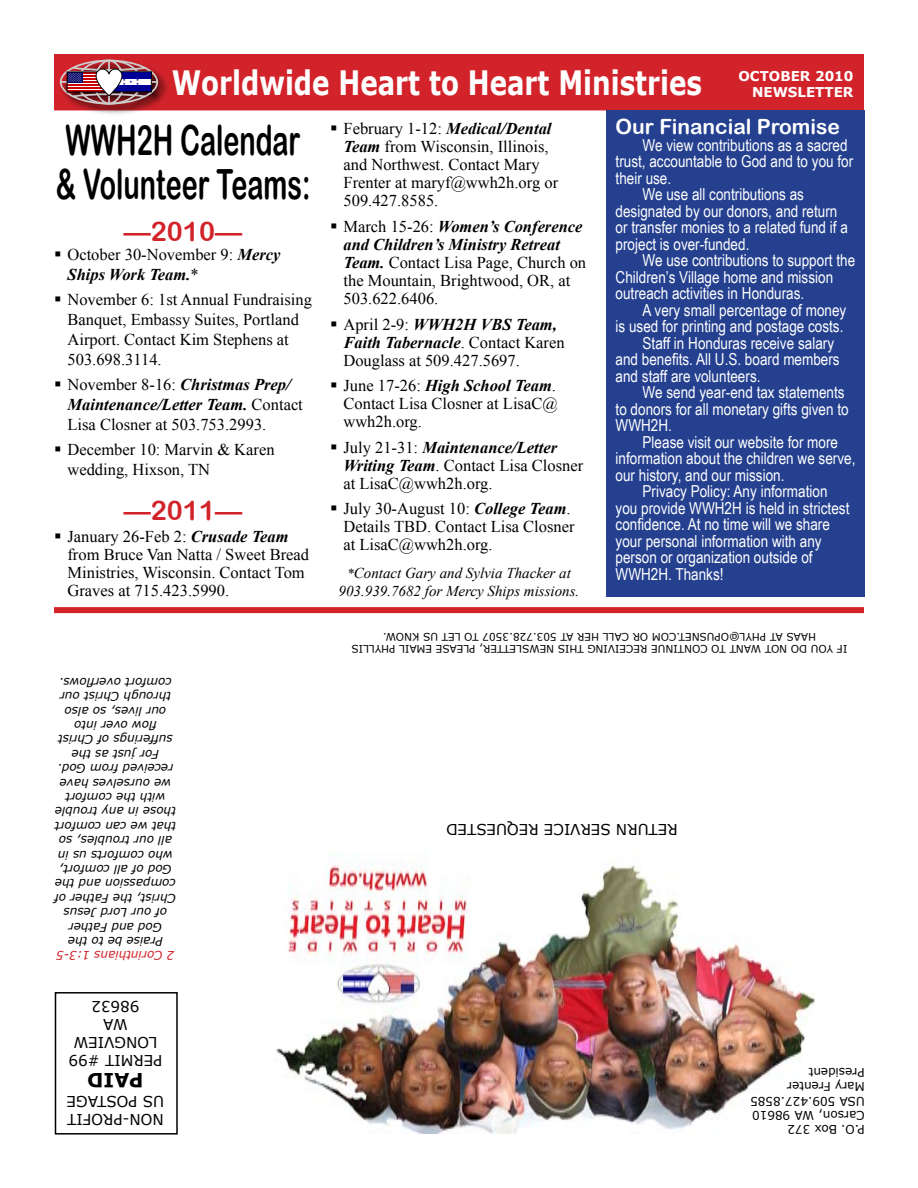
<style>
.page{position:relative;width:918px;height:1188px;background:#fff}
.page>*{position:absolute;margin:0;border:0;box-sizing:border-box;transform-origin:0 0}
.t1{font:41.7px/44px "Arial Rounded MT Bold";color:#000;scale:.65 1}
.t2{font:700 33.6px "Verdana";color:#fff;scale:.78 1}
.t3{font:27px "Arial Rounded MT Bold";color:#d2232a}
.t4{font:21px "Arial Rounded MT Bold";color:#fff}
.t5{font:700 19.5px "Verdana";color:#000}
.t6{font:16.5px/18px "Times New Roman";color:#000}
.t7{font:16.5px "Arial Narrow";color:#fff}
.t8{font:15px/18px "Verdana";color:#000}
.t9{font:italic 15px/18px "Times New Roman";color:#000;text-align:center}
.t10{font:700 13.5px/16.2px "Verdana";color:#fff;text-align:right}
.t11{font:italic 12px/14.4px "Verdana";color:#000;text-align:center}
.t12{font:12px/14.4px "Verdana";color:#000}
.t13{font:italic 12px "Verdana";color:#d2232a}
.t14{font:10.5px/12.6px "Verdana";color:#000;text-align:center}
.s1{font-weight:700;font-style:italic}
.s2{font-size:13.5px}
</style>
<div class="page">
<div style="left:55px;top:55px;width:808px;height:55px;background:#d2232a"></div>
<div style="left:54px;top:54px;width:810px;height:56px;border:2px solid #d2232a"></div>
<div style="left:58px;top:58px;width:113px;height:59px;background:#000;opacity:.75"></div>
<div style="left:60px;top:60px;width:98px;height:45px;border:2px solid #ccc;border-radius:50%"></div>
<hr style="left:108px;top:60px;width:2px;height:44px;background:#ccc">
<hr style="left:61px;top:81px;width:97px;height:2px;background:#ccc">
<div style="left:67px;top:72px;width:38px;height:20px;border:1px solid #000"></div>
<div style="left:111px;top:72px;width:40px;height:20px;background:#fff"></div>
<div style="left:111px;top:72px;width:40px;height:6px;background:#009"></div>
<div style="left:111px;top:85px;width:40px;height:7px;background:#009"></div>
<div style="left:55px;top:992px;width:123px;height:143px;border:2px solid #000"></div>
<div style="left:54px;top:607px;width:810px;height:6px;background:#d2232a"></div>
<img style="left:276px;top:852px;width:539px;height:282px">
<div style="left:606px;top:110px;width:259px;height:487px;background:#24408f"></div>
<svg style="left:68px;top:65px;width:79px;height:34px"></svg>
<h2 class="t2" style="left:172px;top:61px;width:681px">Worldwide Heart to Heart Ministries</h2>
<p class="t10" style="left:739px;top:67px;width:117px">OCTOBER 2010<br>NEWSLETTER</p>
<h1 class="t1" style="left:55px;top:118px;width:394px">WWH2H Calendar &amp; Volunteer Teams:</h1>
<p class="t6" style="left:344px;top:120px;width:216px;text-indent:-14px">▪ February 1-12: <span class="s1">Medical/Dental<br>Team</span> from Wisconsin, Illinois, and Northwest. Contact Mary<br>Frenter at maryf@wwh2h.org or<br>509.427.8585.</p>
<p class="t6" style="left:344px;top:217px;width:244px;text-indent:-14px">▪ March 15-26: <span class="s1">Women’s Conference and Children’s Ministry Retreat<br>Team.</span> Contact Lisa Page, Church on the Mountain, Brightwood, OR, at<br>503.622.6406.</p>
<p class="t6" style="left:344px;top:315px;width:223px;text-indent:-14px">▪ April 2-9: <span class="s1">WWH2H VBS Team,<br>Faith Tabernacle</span>. Contact Karen<br>Douglass at 509.427.5697.</p>
<p class="t6" style="left:344px;top:376px;width:216px;text-align:justify;text-indent:-14px">▪ June 17-26: <span class="s1">High School Team</span>.<br>Contact Lisa Closner at LisaC@ wwh2h.org.</p>
<p class="t6" style="left:344px;top:438px;width:241px;text-indent:-14px">▪ July 21-31: <span class="s1">Maintenance/Letter<br>Writing Team</span>. Contact Lisa Closner at LisaC@wwh2h.org.</p>
<p class="t6" style="left:344px;top:499px;width:233px;text-indent:-14px">▪ July 30-August 10: <span class="s1">College Team</span>.<br>Details TBD. Contact Lisa Closner at LisaC@wwh2h.org.</p>
<p class="t9" style="left:339px;top:564px;width:242px"><span class="s2">*</span>Contact Gary and Sylvia Thacker at<br>903.939.7682 for Mercy Ships missions.</p>
<h3 class="t3" style="left:124px;top:215px;width:120px">—2010—</h3>
<p class="t6" style="left:68px;top:245px;width:215px;line-height:19.8px;text-indent:-14px">▪ October 30-November 9: <span class="s1">Mercy<br>Ships Work Team.</span>*</p>
<p class="t6" style="left:68px;top:290px;width:246px;line-height:19.8px;text-indent:-14px">▪ November 6: 1st Annual Fundraising<br>Banquet, Embassy Suites, Portland<br>Airport. Contact Kim Stephens at<br>503.698.3114.</p>
<p class="t6" style="left:68px;top:374px;width:237px;line-height:19.8px;text-indent:-14px">▪ November 8-16: <span class="s1">Christmas Prep/<br>Maintenance/Letter Team.</span> Contact<br>Lisa Closner at 503.753.2993.</p>
<p class="t6" style="left:68px;top:439px;width:209px;line-height:19.8px;text-indent:-14px">▪ December 10: Marvin &amp; Karen wedding, Hixson, TN</p>
<h3 class="t3" style="left:124px;top:494px;width:120px">—2011—</h3>
<p class="t6" style="left:68px;top:527px;width:243px;text-indent:-14px">▪ January 26-Feb 2: <span class="s1">Crusade Team </span>from Bruce Van Natta / Sweet Bread<br>Ministries, Wisconsin. Contact Tom<br>Graves at 715.423.5990.</p>
<p class="t4" style="left:616px;top:114px;width:226px">Our Financial Promise</p>
<p class="t7" style="left:643px;top:133px;width:207px">We view contributions as a sacred</p>
<p class="t7" style="left:616px;top:149px;width:239px">trust, accountable to God and to you for</p>
<p class="t7" style="left:616px;top:166px;width:57px">their use.</p>
<p class="t7" style="left:643px;top:182px;width:163px">We use all contributions as</p>
<p class="t7" style="left:616px;top:199px;width:223px">designated by our donors, and return</p>
<p class="t7" style="left:616px;top:215px;width:234px">or transfer monies to a related fund if a</p>
<p class="t7" style="left:616px;top:232px;width:135px">project is over-funded.</p>
<p class="t7" style="left:643px;top:248px;width:214px">We use contributions to support the</p>
<p class="t7" style="left:616px;top:265px;width:219px">Children’s Village home and mission</p>
<p class="t7" style="left:616px;top:281px;width:190px">outreach activities in Honduras.</p>
<p class="t7" style="left:643px;top:298px;width:205px">A very small percentage of money</p>
<p class="t7" style="left:616px;top:314px;width:229px">is used for printing and postage costs.</p>
<p class="t7" style="left:643px;top:331px;width:193px">Staff in Honduras receive salary</p>
<p class="t7" style="left:616px;top:347px;width:226px">and benefits. All U.S. board members</p>
<p class="t7" style="left:616px;top:364px;width:146px">and staff are volunteers.</p>
<p class="t7" style="left:643px;top:380px;width:204px">We send year-end tax statements</p>
<p class="t7" style="left:616px;top:397px;width:235px">to donors for all monetary gifts given to</p>
<p class="t7" style="left:616px;top:413px;width:58px">WWH2H.</p>
<p class="t7" style="left:643px;top:430px;width:197px">Please visit our website for more</p>
<p class="t7" style="left:616px;top:446px;width:241px">information about the children we serve,</p>
<p class="t7" style="left:616px;top:463px;width:170px">our history, and our mission.</p>
<p class="t7" style="left:643px;top:479px;width:186px">Privacy Policy: Any information</p>
<p class="t7" style="left:616px;top:496px;width:235px">you provide WWH2H is held in strictest</p>
<p class="t7" style="left:616px;top:512px;width:216px">confidence. At no time will we share</p>
<p class="t7" style="left:616px;top:529px;width:208px">your personal information with any</p>
<p class="t7" style="left:616px;top:545px;width:199px">person or organization outside of</p>
<p class="t7" style="left:616px;top:562px;width:110px">WWH2H. Thanks!</p>
<p class="t11" style="left:176px;top:949px;width:123px;rotate:-180deg">Praise be to the<br>God and Father<br>of our Lord Jesus<br>Christ, the Father of compassion and the<br>God of all comfort, who comforts us in all our troubles, so that we can comfort those in any trouble with the comfort<br>we ourselves have received from God.<br>For just as the sufferings of Christ flow over into<br>our lives, so also through Christ our comfort overflows.</p>
<p class="t13" style="left:175px;top:963px;width:120px;rotate:-180deg">2 Corinthians 1:3-5</p>
<p class="t8" style="left:162px;top:1070px;width:95px;text-align:center;rotate:-180deg">PERMIT #99<br>LONGVIEW<br>WA<br>98632</p>
<p class="t5" style="left:144px;top:1092px;width:58px;rotate:-180deg">PAID</p>
<p class="t8" style="left:164px;top:1129px;width:99px;rotate:-180deg">NON-PROFIT<br>US POSTAGE</p>
<p class="t14" style="left:847px;top:656px;width:497px;rotate:-180deg">IF YOU DO NOT WANT TO CONTINUE RECEIVING THIS NEWSLETTER, PLEASE EMAIL PHYLLIS<br>HAAS AT PHYL@OPUSNET.COM OR CALL HER AT 503.728.3507 TO LET US KNOW.</p>
<p class="t8" style="left:678px;top:839px;width:233px;rotate:-180deg">RETURN SERVICE REQUESTED</p>
<p class="t12" style="left:865px;top:1137px;width:116px;rotate:-180deg">P.O. Box 372<br>Carson, WA 98610<br>USA 509.427.8585<br>Mary Frenter<br>President</p>
</div>
